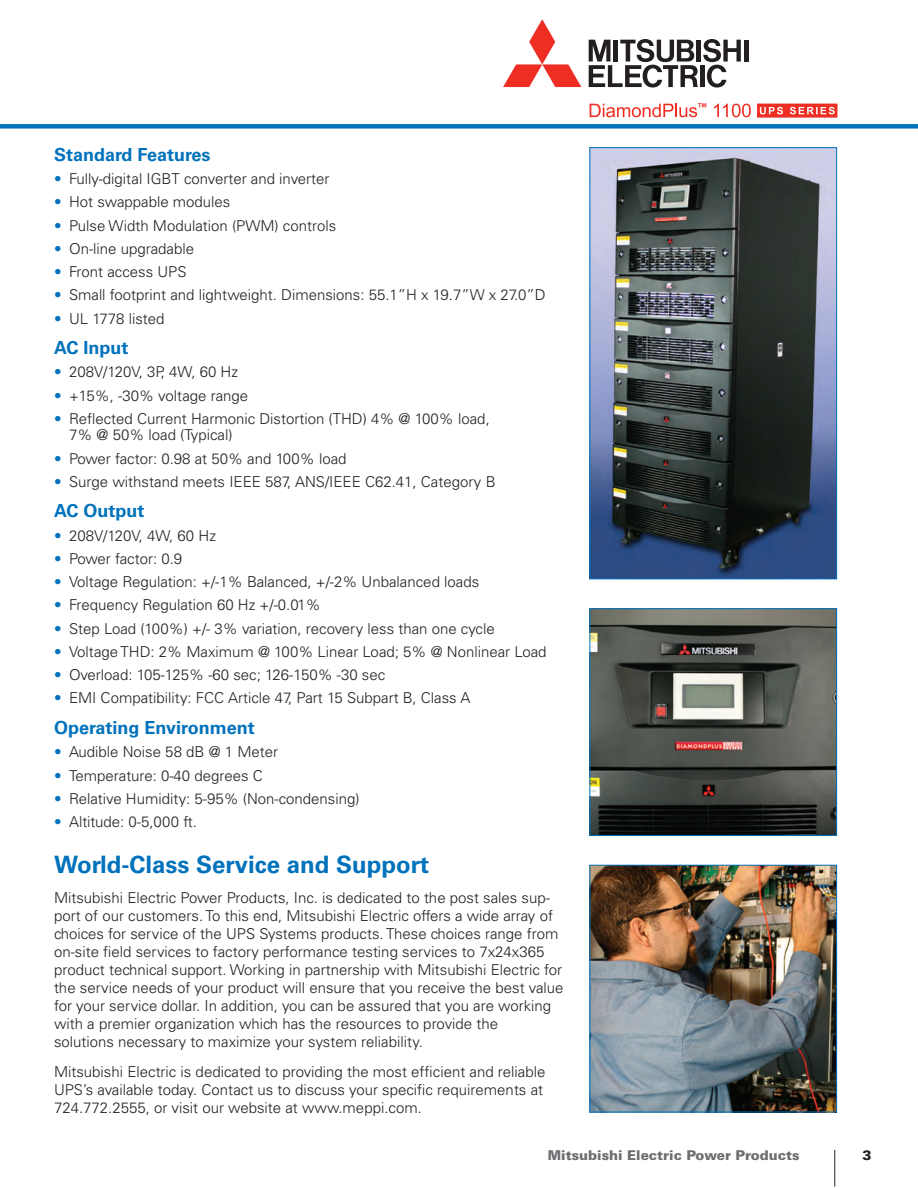
<style>
.page{position:relative;width:918px;height:1188px;background:#fff}
.page>*{position:absolute;margin:0;border:0;box-sizing:border-box;transform-origin:0 0}
.Heading{font:700 24px "Univers";color:#0072bc}
.Subhead{font:700 18px "Univers";color:#0072bc}
.Heading-2{font:300 15px/18px "Univers";color:#231f20}
.Body_Copy{font:300 15px/18px "Univers";color:#231f20}
.t1{font:900 13.5px "Univers";color:#6c6d70}
.t2{font:900 13.5px "Univers";color:#231f20}
.s1{color:#0072bc}
</style>
<div class="page">
<img style="left:592px;top:610px;width:243px;height:224px">
<div style="left:590px;top:608px;width:247px;height:228px;border:1px solid #0072bc"></div>
<img style="left:592px;top:867px;width:243px;height:243px">
<div style="left:590px;top:865px;width:247px;height:247px;border:1px solid #0072bc"></div>
<img style="left:592px;top:149px;width:243px;height:428px">
<div style="left:590px;top:147px;width:247px;height:432px;border:1px solid #0072bc"></div>
<hr style="left:834px;top:1150px;width:1px;height:36px;background:#231f20">
<svg style="left:503px;top:19px;width:78px;height:68px"></svg>
<hr style="left:744px;top:40px;width:4px;height:22px;background:#231f20">
<svg style="left:589px;top:39px;width:152px;height:49px"></svg>
<svg style="left:0;top:103px;width:918px;height:26px"></svg>
<p class="Subhead" style="left:54px;top:144px;width:158px">Standard Features</p>
<p class="Heading-2" style="left:54px;top:170px;width:277px"><span class="s1">•</span> Fully-digital IGBT converter and inverter</p>
<p class="Heading-2" style="left:54px;top:193px;width:178px"><span class="s1">•</span> Hot swappable modules</p>
<p class="Heading-2" style="left:54px;top:216px;width:284px"><span class="s1">•</span> Pulse Width Modulation (PWM) controls</p>
<p class="Heading-2" style="left:54px;top:239px;width:142px"><span class="s1">•</span> On-line upgradable</p>
<p class="Heading-2" style="left:54px;top:263px;width:134px"><span class="s1">•</span> Front access UPS</p>
<p class="Heading-2" style="left:54px;top:286px;width:493px"><span class="s1">•</span> Small footprint and lightweight. Dimensions: 55.1”H x 19.7”W x 27.0”D</p>
<p class="Heading-2" style="left:54px;top:309px;width:112px"><span class="s1">•</span> UL 1778 listed</p>
<p class="Subhead" style="left:54px;top:337px;width:76px">AC Input</p>
<p class="Heading-2" style="left:54px;top:363px;width:186px"><span class="s1">•</span> 208V/120V, 3P, 4W, 60 Hz</p>
<p class="Heading-2" style="left:54px;top:386px;width:196px"><span class="s1">•</span> +15%, -30% voltage range</p>
<p class="Heading-2" style="left:69px;top:410px;width:422px;line-height:16.5px;text-indent:-15px"><span class="s1">•</span> Reflected Current Harmonic Distortion (THD) 4% @ 100% load,<br>7% @ 50% load (Typical)</p>
<p class="Heading-2" style="left:54px;top:449px;width:294px"><span class="s1">•</span> Power factor: 0.98 at 50% and 100% load</p>
<p class="Heading-2" style="left:54px;top:473px;width:443px"><span class="s1">•</span> Surge withstand meets IEEE 587, ANS/IEEE C62.41, Category B</p>
<p class="Subhead" style="left:54px;top:501px;width:92px">AC Output</p>
<p class="Heading-2" style="left:54px;top:526px;width:163px"><span class="s1">•</span> 208V/120V, 4W, 60 Hz</p>
<p class="Heading-2" style="left:54px;top:550px;width:130px"><span class="s1">•</span> Power factor: 0.9</p>
<p class="Heading-2" style="left:54px;top:573px;width:427px"><span class="s1">•</span> Voltage Regulation: +/-1% Balanced, +/-2% Unbalanced loads</p>
<p class="Heading-2" style="left:54px;top:596px;width:268px"><span class="s1">•</span> Frequency Regulation 60 Hz +/-0.01%</p>
<p class="Heading-2" style="left:54px;top:619px;width:442px"><span class="s1">•</span> Step Load (100%) +/- 3% variation, recovery less than one cycle</p>
<p class="Heading-2" style="left:54px;top:643px;width:494px"><span class="s1">•</span> Voltage THD: 2% Maximum @ 100% Linear Load; 5% @ Nonlinear Load</p>
<p class="Heading-2" style="left:54px;top:666px;width:333px"><span class="s1">•</span> Overload: 105-125% -60 sec; 126-150% -30 sec</p>
<p class="Heading-2" style="left:54px;top:689px;width:418px"><span class="s1">•</span> EMI Compatibility: FCC Article 47, Part 15 Subpart B, Class A</p>
<p class="Subhead" style="left:54px;top:717px;width:202px">Operating Environment</p>
<p class="Heading-2" style="left:54px;top:743px;width:226px"><span class="s1">•</span> Audible Noise 58 dB @ 1 Meter</p>
<p class="Heading-2" style="left:54px;top:766px;width:210px"><span class="s1">•</span> Temperature: 0-40 degrees C</p>
<p class="Heading-2" style="left:54px;top:790px;width:307px"><span class="s1">•</span> Relative Humidity: 5-95% (Non-condensing)</p>
<p class="Heading-2" style="left:54px;top:813px;width:144px"><span class="s1">•</span> Altitude: 0-5,000 ft.</p>
<p class="Heading" style="left:54px;top:850px;width:377px">World-Class Service and Support</p>
<p class="Heading-2" style="left:54px;top:889px;width:511px">Mitsubishi Electric Power Products, Inc. is dedicated to the post sales sup&shy;port of our customers. To this end, Mitsubishi Electric offers a wide array of choices for service of the UPS Systems products. These choices range from on-site field services to factory performance testing services to 7x24x365 product technical support. Working in partnership with Mitsubishi Electric for the service needs of your product will ensure that you receive the best value for your service dollar. In addition, you can be assured that you are working with a premier organization which has the resources to provide the</p>
<p class="Heading-2" style="left:54px;top:1033px;width:370px">solutions necessary to maximize your system reliability.</p>
<p class="Body_Copy" style="left:54px;top:1063px;width:493px">Mitsubishi Electric is dedicated to providing the most efficient and reliable<br>UPS’s available today. Contact us to discuss your specific requirements at<br>724.772.2555, or visit our website at www.meppi.com.</p>
<p class="t1" style="left:548px;top:1146px;width:253px">Mitsubishi Electric Power Products</p>
<p class="t2" style="left:862px;top:1146px;width:11px">3</p>
</div>
